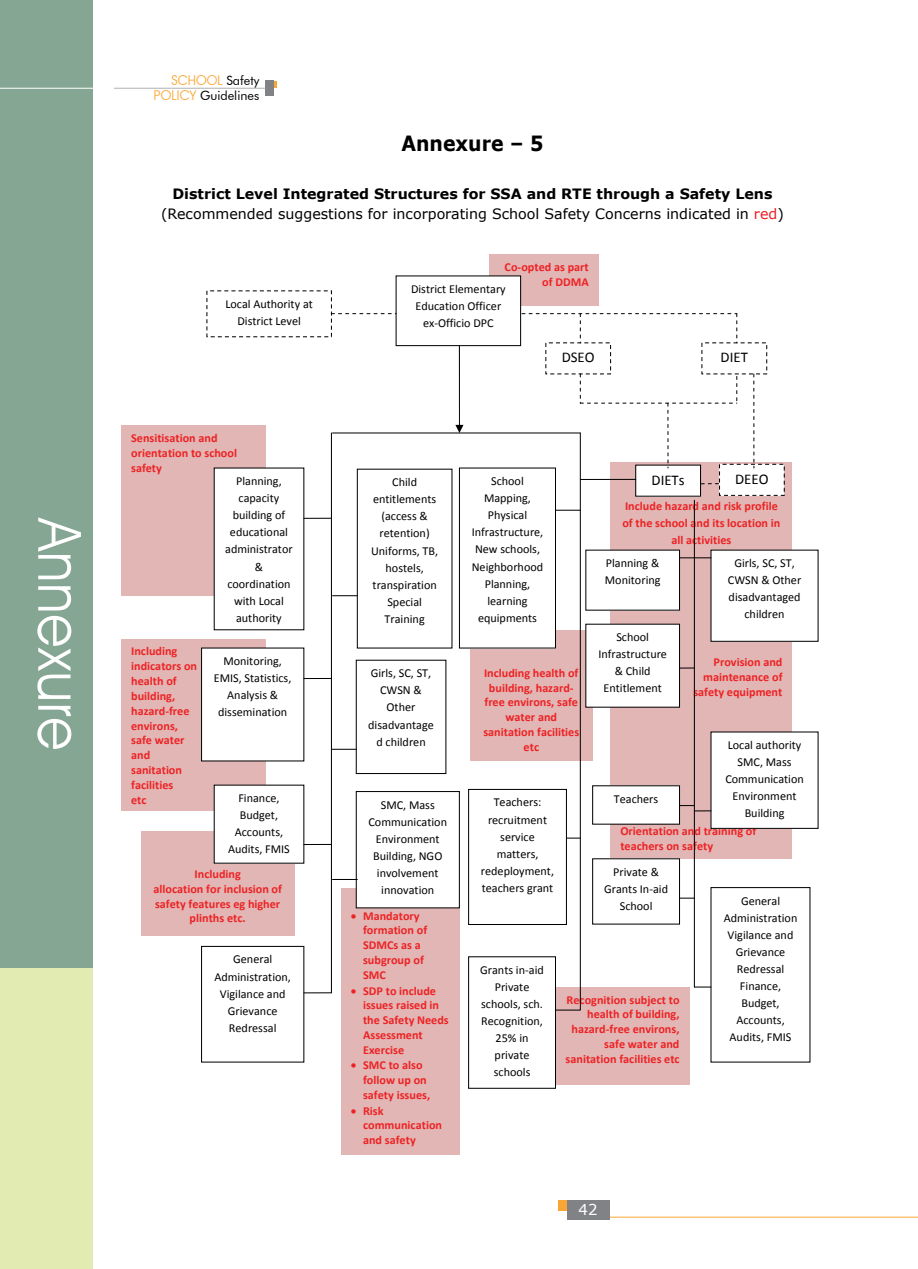
<style>
.page{position:relative;width:918px;height:1269px;background:#fff}
.page>*{position:absolute;margin:0;border:0;box-sizing:border-box;transform-origin:0 0}
.t1{font:60px "Avant Garde IT Cby BT";letter-spacing:.02em;color:#fff;scale:.9 1}
.t2{font:700 21px "Verdana";color:#000;scale:.9 1}
.t3{font:700 18.9px "Calibri";color:#000}
.t4{font:15px "Verdana";color:#fff}
.t5{font:14.85px "Calibri";color:#000}
.t6{font:14.25px/20px "Verdana";color:#000;text-align:center}
.t7{font:13.5px "Avant Garde IT Cby BT";color:#faa634}
.t8{font:12.75px "Futura BT";color:#000}
.t9{font:12.15px/17.1px "Calibri";color:#000;text-align:center}
.t10{font:700 12.15px/14.9px "Calibri";color:#ed2224}
.s1{font-family:"Futura BT";font-size:12.75px;color:#000}
.s2{font-family:"Avant Garde IT Cby BT";font-size:13.5px;color:#faa634}
.s3{font-weight:700}
.s4{color:#ed1c24}
</style>
<div class="page">
<div style="left:0;top:966px;width:93px;height:303px;background:#e2ecb2"></div>
<div style="left:0;top:0;width:93px;height:968px;background:#85a692"></div>
<div style="left:559px;top:1200px;width:8px;height:10px;background:#faa634"></div>
<hr style="left:609px;top:1217px;width:309px;height:1px;background:#faa634">
<div style="left:567px;top:1200px;width:42px;height:20px;background:#808285"></div>
<svg style="left:274px;top:81px;width:3px;height:7px"></svg>
<div style="left:265px;top:81px;width:9px;height:15px;background:#808285"></div>
<hr style="left:114px;top:88px;width:151px;height:1px;background:#afb1b4">
<hr style="left:0;top:88px;width:114px;height:1px;background:#fff">
<div style="left:546px;top:987px;width:143px;height:97px;background:#e2b6b5"></div>
<div style="left:122px;top:425px;width:144px;height:171px;background:#e2b6b5"></div>
<div style="left:489px;top:254px;width:109px;height:52px;background:#e2b6b5"></div>
<div style="left:122px;top:639px;width:144px;height:172px;background:#e2b6b5"></div>
<div style="left:341px;top:888px;width:118px;height:267px;background:#e2b6b5"></div>
<div style="left:141px;top:832px;width:154px;height:104px;background:#e2b6b5"></div>
<div style="left:611px;top:463px;width:181px;height:396px;background:#e2b6b5"></div>
<div style="left:470px;top:631px;width:122px;height:130px;background:#e2b6b5"></div>
<div style="left:396px;top:276px;width:125px;height:70px;background:#fff"></div>
<div style="left:396px;top:275px;width:125px;height:71px;border:1px solid #000"></div>
<div style="left:214px;top:468px;width:90px;height:162px;background:#fff"></div>
<div style="left:202px;top:648px;width:102px;height:113px;background:#fff"></div>
<div style="left:214px;top:785px;width:90px;height:78px;background:#fff"></div>
<div style="left:201px;top:946px;width:103px;height:117px;border:1px solid #000"></div>
<div style="left:357px;top:469px;width:95px;height:180px;border:1px solid #000"></div>
<div style="left:459px;top:468px;width:97px;height:180px;background:#fff"></div>
<div style="left:459px;top:468px;width:97px;height:181px;border:1px solid #000"></div>
<div style="left:356px;top:660px;width:90px;height:114px;border:1px solid #000"></div>
<div style="left:356px;top:792px;width:103px;height:116px;background:#fff"></div>
<div style="left:356px;top:791px;width:104px;height:117px;border:1px solid #000"></div>
<div style="left:469px;top:957px;width:87px;height:131px;background:#fff"></div>
<div style="left:468px;top:956px;width:88px;height:133px;border:1px solid #000"></div>
<div style="left:720px;top:464px;width:64px;height:31px;background:#fff"></div>
<div style="left:719px;top:464px;width:66px;height:32px;border:1px dashed #000"></div>
<svg style="left:331px;top:313px;width:65px;height:1px"></svg>
<hr style="left:332px;top:432px;width:248px;height:1px;background:#000">
<svg style="left:304px;top:678px;width:27px;height:1px"></svg>
<svg style="left:304px;top:992px;width:27px;height:1px"></svg>
<svg style="left:304px;top:844px;width:27px;height:1px"></svg>
<svg style="left:304px;top:518px;width:27px;height:1px"></svg>
<hr style="left:331px;top:433px;width:1px;height:560px;background:#000">
<svg style="left:332px;top:749px;width:24px;height:1px"></svg>
<svg style="left:332px;top:879px;width:25px;height:1px"></svg>
<svg style="left:332px;top:595px;width:25px;height:1px"></svg>
<svg style="left:455px;top:345px;width:9px;height:88px"></svg>
<svg style="left:522px;top:313px;width:215px;height:30px"></svg>
<svg style="left:753px;top:374px;width:1px;height:94px"></svg>
<div style="left:468px;top:789px;width:99px;height:136px;border:1px solid #000"></div>
<div style="left:711px;top:550px;width:107px;height:91px;background:#fff"></div>
<div style="left:711px;top:550px;width:108px;height:92px;border:1px solid #000"></div>
<div style="left:711px;top:732px;width:107px;height:96px;background:#fff"></div>
<div style="left:711px;top:732px;width:108px;height:97px;border:1px solid #000"></div>
<svg style="left:554px;top:374px;width:183px;height:637px"></svg>
<h1 class="t1" style="left:96px;top:519px;width:259px;rotate:90deg">Annexure</h1>
<p class="t7" style="left:172px;top:72px;width:89px">SCHOOL <span class="s1">Safety</span></p>
<p class="t8" style="left:154px;top:88px;width:107px"><span class="s2">POLICY</span> Guidelines</p>
<h2 class="t2" style="left:402px;top:129px;width:159px">Annexure – 5</h2>
<p class="t6" style="left:161px;top:184px;width:624px"><span class="s3">District Level Integrated Structures for SSA and RTE through a Safety Lens </span>(Recommended suggestions for incorporating School Safety Concerns indicated in <span class="s4">red</span>)</p>
<h3 class="t3" style="left:218px;top:204px;width:577px">District Level Integrated Structures for SSA and RTE through a Safety Lens</h3>
<p class="t9" style="left:225px;top:295px;width:89px">Local Authority at<br>District Level</p>
<p class="t10" style="left:131px;top:430px;width:107px">Sensitisation and orientation to school safety</p>
<p class="t10" style="left:131px;top:644px;width:67px">Including indicators on health of building, hazard-free environs, safe water and sanitation facilities<br>etc</p>
<p class="t9" style="left:225px;top:473px;width:69px">Planning, capacity building of educational administrator &amp; coordination with Local authority</p>
<p class="t9" style="left:214px;top:653px;width:79px">Monitoring,<br>EMIS, Statistics,<br>Analysis &amp; dissemination</p>
<p class="t9" style="left:228px;top:790px;width:63px">Finance,<br>Budget,<br>Accounts,<br>Audits, FMIS</p>
<p class="t10" style="left:154px;top:866px;width:130px;text-align:center">Including<br>allocation for inclusion of safety features eg higher plinths etc.</p>
<p class="t9" style="left:214px;top:951px;width:78px">General<br>Administration,<br>Vigilance and<br>Grievance<br>Redressal</p>
<p class="t10" style="left:505px;top:259px;width:86px;text-align:right">Co-opted as part of DDMA</p>
<p class="t9" style="left:411px;top:280px;width:96px">District Elementary<br>Education Officer ex-Officio DPC</p>
<p class="t5" style="left:562px;top:348px;width:34px">DSEO</p>
<p class="t5" style="left:721px;top:348px;width:29px">DIET</p>
<p class="t9" style="left:371px;top:474px;width:69px">Child entitlements (access &amp; retention)<br>Uniforms, TB, hostels, transpiration<br>Special<br>Training</p>
<p class="t9" style="left:472px;top:473px;width:73px">School<br>Mapping,<br>Physical<br>Infrastructure,<br>New schools,<br>Neighborhood<br>Planning, learning equipments</p>
<p class="t5" style="left:652px;top:470px;width:35px">DIETs</p>
<p class="t5" style="left:735px;top:470px;width:35px">DEEO</p>
<p class="t10" style="left:622px;top:497px;width:160px;line-height:17.1px;text-align:center">Include hazard and risk profile of the school and its location in all activities</p>
<p class="t9" style="left:605px;top:555px;width:57px;text-align:left">Planning &amp;<br>Monitoring</p>
<p class="t9" style="left:728px;top:555px;width:75px">Girls, SC, ST,<br>CWSN &amp; Other disadvantaged children</p>
<p class="t9" style="left:368px;top:665px;width:67px">Girls, SC, ST,<br>CWSN &amp;<br>Other disadvantage d children</p>
<p class="t9" style="left:369px;top:796px;width:80px">SMC, Mass<br>Communication<br>Environment<br>Building, NGO involvement innovation</p>
<p class="t10" style="left:363px;top:908px;width:66px;text-indent:-12px">• Mandatory formation of<br>SDMCs as a subgroup of<br>SMC</p>
<p class="t10" style="left:363px;top:983px;width:87px;text-indent:-12px">• SDP to include issues raised in the Safety Needs<br>Assessment<br>Exercise</p>
<p class="t10" style="left:363px;top:1058px;width:69px;text-indent:-12px">• SMC to also follow up on safety issues,</p>
<p class="t10" style="left:363px;top:1103px;width:80px;text-indent:-12px">• Risk communication and safety</p>
<p class="t9" style="left:598px;top:629px;width:70px">School<br>Infrastructure &amp; Child<br>Entitlement</p>
<p class="t10" style="left:693px;top:655px;width:91px;text-align:right">Provision and maintenance of safety equipment</p>
<p class="t10" style="left:483px;top:665px;width:97px;text-align:center">Including health of building, hazard&shy;free environs, safe water and sanitation facilities etc</p>
<p class="t9" style="left:725px;top:737px;width:80px">Local authority<br>SMC, Mass<br>Communication<br>Environment<br>Building</p>
<p class="t9" style="left:614px;top:790px;width:46px">Teachers</p>
<p class="t9" style="left:481px;top:794px;width:75px">Teachers: recruitment service matters, redeployment, teachers grant</p>
<p class="t10" style="left:620px;top:823px;width:137px">Orientation and training of teachers on safety</p>
<p class="t9" style="left:604px;top:863px;width:66px">Private &amp;<br>Grants In-aid<br>School</p>
<p class="t9" style="left:724px;top:892px;width:75px">General<br>Administration<br>Vigilance and<br>Grievance<br>Redressal<br>Finance,<br>Budget,<br>Accounts,<br>Audits, FMIS</p>
<p class="t9" style="left:480px;top:961px;width:65px">Grants in-aid<br>Private schools, sch.<br>Recognition,<br>25% in private schools</p>
<p class="t10" style="left:566px;top:992px;width:116px;text-align:right">Recognition subject to health of building, hazard-free environs, safe water and sanitation facilities etc</p>
<p class="t4" style="left:579px;top:1199px;width:21px">42</p>
</div>
